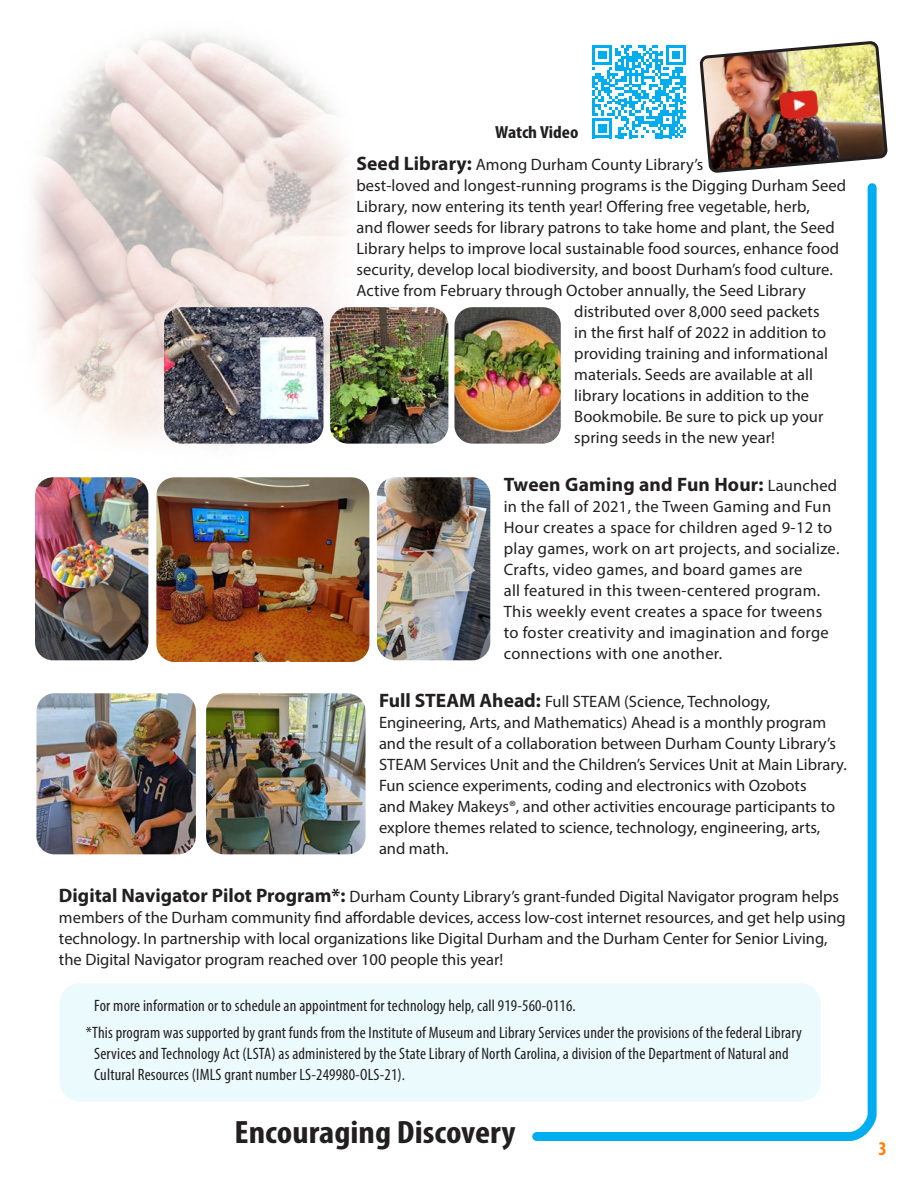
<style>
.page{position:relative;width:918px;height:1188px;background:#fff}
.page>*{position:absolute;margin:0;border:0;box-sizing:border-box;transform-origin:0 0}
.t1{font:700 condensed 32.4px "Myriad Pro";color:#231f20;scale:1.11 1}
.t2{font:700 19.5px "Myriad Pro";letter-spacing:.01em;color:#231f20}
.t3{font:700 condensed 19.5px "Myriad Pro";color:#ff7f00}
.t4{font:700 condensed 17.55px "Myriad Pro";letter-spacing:-.005em;color:#231f20;scale:1.11 1}
.t5{font:16.5px/21px "Myriad Pro";letter-spacing:.005em;color:#231f20}
.t6{font:condensed 16.5px/27px "Myriad Pro";letter-spacing:.01em;color:#231f20}
.s1{font-weight:700;font-size:19.5px}
.s2{font-weight:400;font-size:16.5px}
</style>
<div class="page">
<div style="left:60px;top:983px;width:761px;height:119px;background:#ebfafd;border-radius:20px"></div>
<img style="left:34px;top:34px;width:316px;height:413px">
<img style="left:35px;top:477px;width:113px;height:183px">
<img style="left:156px;top:477px;width:213px;height:185px">
<img style="left:377px;top:477px;width:113px;height:183px">
<img style="left:164px;top:307px;width:159px;height:137px">
<img style="left:330px;top:307px;width:118px;height:137px">
<img style="left:454px;top:307px;width:74px;height:137px">
<img style="left:36px;top:693px;width:160px;height:161px">
<img style="left:206px;top:693px;width:160px;height:161px">
<img style="left:701px;top:42px;width:186px;height:130px">
<svg style="left:593px;top:45px;width:93px;height:93px"></svg>
<svg style="left:528px;top:183px;width:349px;height:958px"></svg>
<img style="left:779px;top:89px;width:41px;height:31px">
<p class="t4" style="left:495px;top:121px;width:77px">Watch Video</p>
<p class="t5" style="left:356px;top:153px;width:348px"><span class="s1">Seed Library:</span> Among Durham County Library’s</p>
<p class="t5" style="left:356px;top:174px;width:491px">best-loved and longest-running programs is the Digging Durham Seed</p>
<p class="t5" style="left:356px;top:196px;width:455px">Library, now entering its tenth year! Offering free vegetable, herb,</p>
<p class="t5" style="left:356px;top:217px;width:480px">and flower seeds for library patrons to take home and plant, the Seed</p>
<p class="t5" style="left:356px;top:238px;width:484px">Library helps to improve local sustainable food sources, enhance food</p>
<p class="t5" style="left:356px;top:259px;width:478px">security, develop local biodiversity, and boost Durham’s food culture.</p>
<p class="t5" style="left:356px;top:280px;width:451px">Active from February through October annually, the Seed Library</p>
<p class="t5" style="left:574px;top:301px;width:247px">distributed over 8,000 seed packets</p>
<p class="t5" style="left:574px;top:322px;width:254px">in the first half of 2022 in addition to</p>
<p class="t5" style="left:574px;top:343px;width:255px">providing training and informational</p>
<p class="t5" style="left:574px;top:364px;width:240px">materials. Seeds are available at all</p>
<p class="t5" style="left:574px;top:385px;width:236px">library locations in addition to the</p>
<p class="t5" style="left:574px;top:406px;width:251px">Bookmobile. Be sure to pick up your</p>
<p class="t5" style="left:574px;top:427px;width:202px">spring seeds in the new year!</p>
<p class="t2" style="left:504px;top:472px;width:335px">Tween Gaming and Fun Hour: <span class="s2">Launched</span></p>
<p class="t5" style="left:504px;top:496px;width:337px">in the fall of 2021, the Tween Gaming and Fun Hour creates a space for children aged 9-12 to play games, work on art projects, and socialize.<br>Crafts, video games, and board games are<br>all featured in this tween-centered program.<br>This weekly event creates a space for tweens to foster creativity and imagination and forge connections with one another.</p>
<p class="t5" style="left:379px;top:691px;width:469px"><span class="s1">Full STEAM Ahead:</span> Full STEAM (Science, Technology, Engineering, Arts, and Mathematics) Ahead is a monthly program and the result of a collaboration between Durham County Library’s STEAM Services Unit and the Children’s Services Unit at Main Library.<br>Fun science experiments, coding and electronics with Ozobots<br>and Makey Makeys®, and other activities encourage participants to explore themes related to science, technology, engineering, arts, and math.</p>
<p class="t5" style="left:59px;top:886px;width:788px"><span class="s1">Digital Navigator Pilot Program*:</span> Durham County Library’s grant-funded Digital Navigator program helps members of the Durham community find affordable devices, access low-cost internet resources, and get help using technology. In partnership with local organizations like Digital Durham and the Durham Center for Senior Living, the Digital Navigator program reached over 100 people this year!</p>
<p class="t6" style="left:86px;top:991px;width:717px;text-indent:8px">For more information or to schedule an appointment for technology help, call 919-560-0116.<br>*This program was supported by grant funds from the Institute of Museum and Library Services under the provisions of the federal Library</p>
<p class="t6" style="left:94px;top:1042px;width:696px;line-height:21px">Services and Technology Act (LSTA) as administered by the State Library of North Carolina, a division of the Department of Natural and<br>Cultural Resources (IMLS grant number LS-249980-OLS-21).</p>
<p class="t1" style="left:235px;top:1112px;width:255px">Encouraging Discovery</p>
<p class="t3" style="left:878px;top:1136px;width:10px">3</p>
</div>
